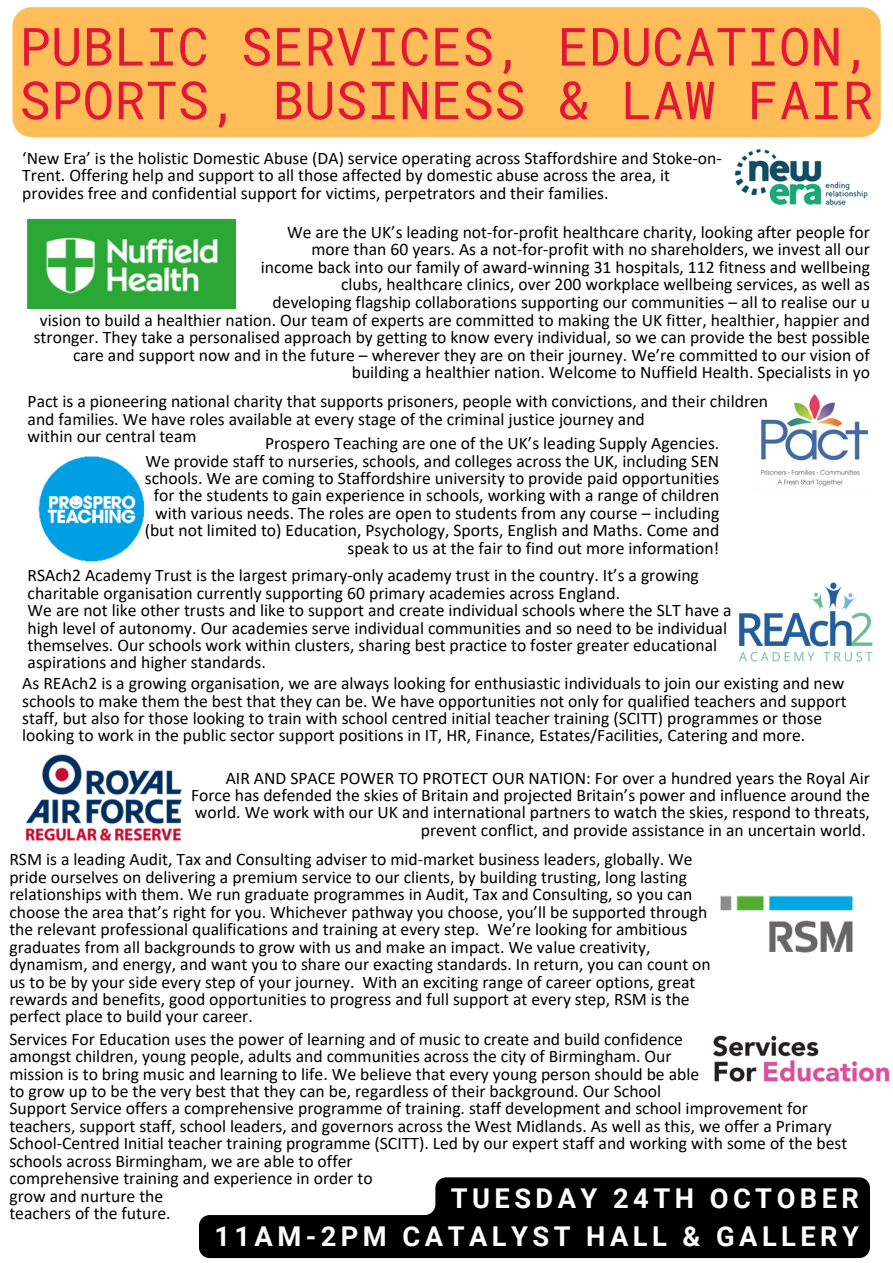
<style>
.page{position:relative;width:893px;height:1263px;background:#fff}
.page>*{position:absolute;margin:0;border:0;box-sizing:border-box;transform-origin:0 0}
.t1{font:52.72px/53.6px "Roboto Mono";color:#e31837}
.t2{font:700 27.3px "Roboto";letter-spacing:.165em;color:#fff}
.t3{font:17.62px/17.4px "Calibri";color:#000}
</style>
<div class="page">
<img style="left:734px;top:149px;width:134px;height:56px">
<img style="left:28px;top:218px;width:207px;height:90px">
<img style="left:754px;top:394px;width:115px;height:95px">
<img style="left:38px;top:456px;width:107px;height:106px">
<img style="left:739px;top:582px;width:134px;height:80px">
<img style="left:25px;top:754px;width:157px;height:87px">
<img style="left:720px;top:895px;width:133px;height:58px">
<img style="left:713px;top:1035px;width:177px;height:47px">
<div style="left:12px;top:7px;width:868px;height:130px;background:#ffbd59"></div>
<svg style="left:199px;top:1177px;width:671px;height:81px;fill:#000"></svg>
<p class="t1" style="left:19px;top:18px;width:856px">PUBLIC SERVICES, EDUCATION,<br>SPORTS, BUSINESS &amp; LAW FAIR</p>
<p class="t3" style="left:22px;top:151px;width:701px">‘New Era’ is the holistic Domestic Abuse (DA) service operating across Staffordshire and Stoke-on-<br>Trent. Offering help and support to all those affected by domestic abuse across the area, it provides free and confidential support for victims, perpetrators and their families.</p>
<p class="t3" style="left:261px;top:225px;width:610px;text-align:right">We are the UK’s leading not-for-profit healthcare charity, looking after people for more than 60 years. As a not-for-profit with no shareholders, we invest all our income back into our family of award-winning 31 hospitals, 112 fitness and wellbeing clubs, healthcare clinics, over 200 workplace wellbeing services, as well as developing flagship collaborations supporting our communities – all to realise our u</p>
<p class="t3" style="left:34px;top:313px;width:837px;text-align:right">vision to build a healthier nation. Our team of experts are committed to making the UK fitter, healthier, happier and stronger. They take a personalised approach by getting to know every individual, so we can provide the best possible care and support now and in the future – wherever they are on their journey. We’re committed to our vision of building a healthier nation. Welcome to Nuffield Health. Specialists in yo</p>
<p class="t3" style="left:28px;top:394px;width:742px">Pact is a pioneering national charity that supports prisoners, people with convictions, and their children and families. We have roles available at every stage of the criminal justice journey and</p>
<p class="t3" style="left:28px;top:429px;width:170px">within our central team</p>
<p class="t3" style="left:265px;top:436px;width:455px">Prospero Teaching are one of the UK’s leading Supply Agencies.</p>
<p class="t3" style="left:145px;top:453px;width:576px;text-align:right">We provide staff to nurseries, schools, and colleges across the UK, including SEN schools. We are coming to Staffordshire university to provide paid opportunities for the students to gain experience in schools, working with a range of children with various needs. The roles are open to students from any course – including (but not limited to) Education, Psychology, Sports, English and Maths. Come and speak to us at the fair to find out more information!</p>
<p class="t3" style="left:28px;top:568px;width:673px">RSAch2 Academy Trust is the largest primary-only academy trust in the country. It’s a growing charitable organisation currently supporting 60 primary academies across England.</p>
<p class="t3" style="left:28px;top:603px;width:705px">We are not like other trusts and like to support and create individual schools where the SLT have a high level of autonomy. Our academies serve individual communities and so need to be individual themselves. Our schools work within clusters, sharing best practice to foster greater educational aspirations and higher standards.</p>
<p class="t3" style="left:22px;top:676px;width:826px">As REAch2 is a growing organisation, we are always looking for enthusiastic individuals to join our existing and new schools to make them the best that they can be. We have opportunities not only for qualified teachers and support staff, but also for those looking to train with school centred initial teacher training (SCITT) programmes or those looking to work in the public sector support positions in IT, HR, Finance, Estates/Facilities, Catering and more.</p>
<p class="t3" style="left:191px;top:770px;width:680px;text-align:right">AIR AND SPACE POWER TO PROTECT OUR NATION: For over a hundred years the Royal Air Force has defended the skies of Britain and projected Britain’s power and influence around the world. We work with our UK and international partners to watch the skies, respond to threats, prevent conflict, and provide assistance in an uncertain world.</p>
<p class="t3" style="left:9px;top:852px;width:703px">RSM is a leading Audit, Tax and Consulting adviser to mid-market business leaders, globally. We pride ourselves on delivering a premium service to our clients, by building trusting, long lasting relationships with them. We run graduate programmes in Audit, Tax and Consulting, so you can choose the area that’s right for you. Whichever pathway you choose, you’ll be supported through the relevant professional qualifications and training at every step. We’re looking for ambitious graduates from all backgrounds to grow with us and make an impact. We value creativity, dynamism, and energy, and want you to share our exacting standards. In return, you can count on us to be by your side every step of your journey. With an exciting range of career options, great rewards and benefits, good opportunities to progress and full support at every step, RSM is the perfect place to build your career.</p>
<p class="t3" style="left:9px;top:1031px;width:691px">Services For Education uses the power of learning and of music to create and build confidence amongst children, young people, adults and communities across the city of Birmingham. Our mission is to bring music and learning to life. We believe that every young person should be able to grow up to be the very best that they can be, regardless of their background. Our School</p>
<p class="t3" style="left:9px;top:1101px;width:839px">Support Service offers a comprehensive programme of training. staff development and school improvement for teachers, support staff, school leaders, and governors across the West Midlands. As well as this, we offer a Primary School-Centred Initial teacher training programme (SCITT). Led by our expert staff and working with some of the best schools across Birmingham, we are able to offer</p>
<p class="t3" style="left:9px;top:1171px;width:365px">comprehensive training and experience in order to</p>
<p class="t3" style="left:9px;top:1188px;width:155px">grow and nurture the</p>
<p class="t3" style="left:9px;top:1206px;width:163px">teachers of the future.</p>
<p class="t2" style="left:451px;top:1183px;width:410px">TUESDAY 24TH OCTOBER</p>
<p class="t2" style="left:214px;top:1220px;width:646px">11AM-2PM CATALYST HALL &amp; GALLERY</p>
</div>
